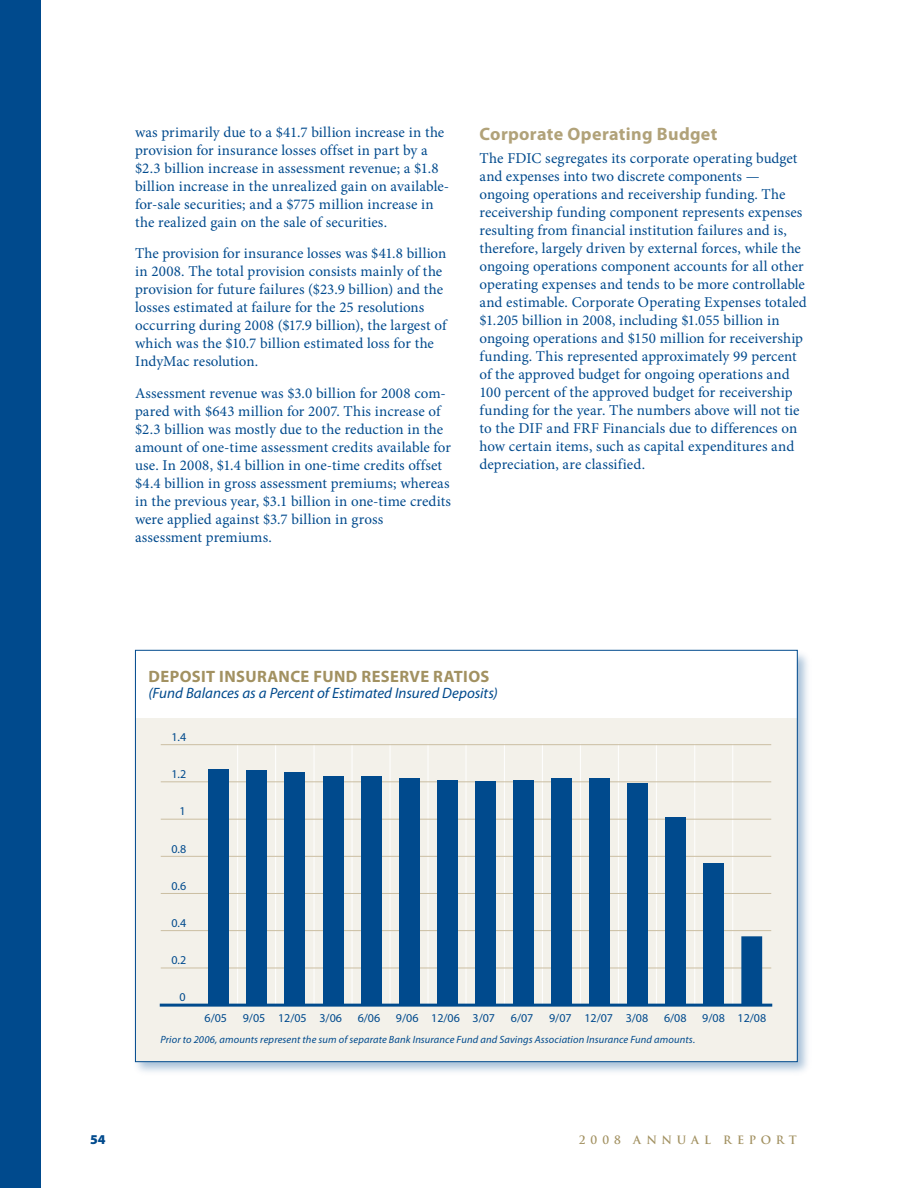
<style>
.page{position:relative;width:905px;height:1188px;background:#fff}
.page>*{position:absolute;margin:0;border:0;box-sizing:border-box;transform-origin:0 0}
.t1{font:700 18px "Myriad Pro";letter-spacing:.02em;color:#b1a279}
.t2{font:700 16.5px "Myriad Pro";letter-spacing:.025em;color:#a29161}
.t3{font:15px/18px "Minion Pro";letter-spacing:.005em;color:#004a8d}
.t4{font:italic 15px "Myriad Pro";color:#004a8d}
.t5{font:900 13.5px "Myriad Pro";color:#004a8d}
.t6{font:12px "Myriad Pro";color:#004a8d}
.t7{font:700 11.25px "Trajan Pro";letter-spacing:.435em;color:#a29161}
.t8{font:italic 10.5px "Myriad Pro";letter-spacing:.01em;color:#004a8d}
</style>
<div class="page">
<div style="left:0;top:0;width:40px;height:1188px;background:#004a8d"></div>
<div style="left:131px;top:648px;width:681px;height:428px;background:#004a8d;opacity:.35"></div>
<div style="left:135px;top:690px;width:661px;height:372px;background:#f3f1ea"></div>
<hr style="left:237px;top:744px;width:1px;height:260px;background:#fff">
<hr style="left:275px;top:744px;width:1px;height:260px;background:#fff">
<hr style="left:313px;top:744px;width:1px;height:260px;background:#fff">
<hr style="left:351px;top:744px;width:1px;height:260px;background:#fff">
<hr style="left:389px;top:744px;width:1px;height:260px;background:#fff">
<hr style="left:427px;top:744px;width:1px;height:260px;background:#fff">
<hr style="left:465px;top:744px;width:1px;height:260px;background:#fff">
<hr style="left:504px;top:744px;width:1px;height:260px;background:#fff">
<hr style="left:542px;top:744px;width:1px;height:260px;background:#fff">
<hr style="left:580px;top:744px;width:1px;height:260px;background:#fff">
<hr style="left:618px;top:744px;width:1px;height:260px;background:#fff">
<hr style="left:656px;top:744px;width:1px;height:260px;background:#fff">
<hr style="left:694px;top:744px;width:1px;height:260px;background:#fff">
<hr style="left:732px;top:744px;width:1px;height:260px;background:#fff">
<hr style="left:161px;top:968px;width:609px;height:1px;background:#cbbea2">
<hr style="left:161px;top:930px;width:609px;height:1px;background:#cbbea2">
<hr style="left:161px;top:893px;width:609px;height:1px;background:#cbbea2">
<hr style="left:161px;top:856px;width:609px;height:1px;background:#cbbea2">
<hr style="left:161px;top:819px;width:609px;height:1px;background:#cbbea2">
<hr style="left:161px;top:781px;width:609px;height:1px;background:#cbbea2">
<hr style="left:161px;top:744px;width:609px;height:1px;background:#cbbea2">
<hr style="left:161px;top:1004px;width:609px;height:3px;background:#004a8d">
<div style="left:208px;top:769px;width:21px;height:236px;background:#004a8d"></div>
<div style="left:246px;top:771px;width:21px;height:234px;background:#004a8d"></div>
<div style="left:284px;top:773px;width:21px;height:232px;background:#004a8d"></div>
<div style="left:322px;top:776px;width:21px;height:229px;background:#004a8d"></div>
<div style="left:360px;top:776px;width:21px;height:229px;background:#004a8d"></div>
<div style="left:398px;top:778px;width:21px;height:227px;background:#004a8d"></div>
<div style="left:436px;top:780px;width:21px;height:225px;background:#004a8d"></div>
<div style="left:475px;top:782px;width:20px;height:223px;background:#004a8d"></div>
<div style="left:513px;top:780px;width:21px;height:225px;background:#004a8d"></div>
<div style="left:551px;top:778px;width:20px;height:227px;background:#004a8d"></div>
<div style="left:589px;top:778px;width:20px;height:227px;background:#004a8d"></div>
<div style="left:627px;top:784px;width:20px;height:221px;background:#004a8d"></div>
<div style="left:665px;top:817px;width:21px;height:188px;background:#004a8d"></div>
<div style="left:703px;top:864px;width:21px;height:141px;background:#004a8d"></div>
<div style="left:741px;top:936px;width:21px;height:69px;background:#004a8d"></div>
<div style="left:135px;top:650px;width:661px;height:67px;background:#fff"></div>
<p class="t3" style="left:135px;top:123px;width:315px">was primarily due to a $41.7 billion increase in the provision for insurance losses offset in part by a $2.3 billion increase in assessment revenue; a $1.8 billion increase in the unrealized gain on available&shy;for-sale securities; and a $775 million increase in the realized gain on the sale of securities.</p>
<p class="t3" style="left:135px;top:245px;width:313px">The provision for insurance losses was $41.8 billion in 2008. The total provision consists mainly of the provision for future failures ($23.9 billion) and the losses estimated at failure for the 25 resolutions occurring during 2008 ($17.9 billion), the largest of which was the $10.7 billion estimated loss for the IndyMac resolution.</p>
<p class="t3" style="left:135px;top:384px;width:317px">Assessment revenue was $3.0 billion for 2008 com&shy;pared with $643 million for 2007. This increase of $2.3 billion was mostly due to the reduction in the amount of one-time assessment credits available for use. In 2008, $1.4 billion in one-time credits offset $4.4 billion in gross assessment premiums; whereas in the previous year, $3.1 billion in one-time credits were applied against $3.7 billion in gross assessment premiums.</p>
<p class="t1" style="left:479px;top:122px;width:239px">CORPORATE OPERATING BUDGET</p>
<p class="t3" style="left:479px;top:149px;width:329px">The FDIC segregates its corporate operating budget and expenses into two discrete components — ongoing operations and receivership funding. The receivership funding component represents expenses resulting from financial institution failures and is, therefore, largely driven by external forces, while the ongoing operations component accounts for all other operating expenses and tends to be more controllable and estimable. Corporate Operating Expenses totaled $1.205 billion in 2008, including $1.055 billion in ongoing operations and $150 million for receivership funding. This represented approximately 99 percent of the approved budget for ongoing operations and 100 percent of the approved budget for receivership funding for the year. The numbers above will not tie to the DIF and FRF Financials due to differences on how certain items, such as capital expenditures and depreciation, are classified.</p>
<p class="t2" style="left:148px;top:666px;width:342px">DEPOSIT INSURANCE FUNDRESERVE RATIOS</p>
<p class="t4" style="left:148px;top:683px;width:350px">(Fund Balances as a Percent of Estimated Insured Deposits)</p>
<p class="t6" style="left:171px;top:730px;width:16px">1.4</p>
<p class="t6" style="left:171px;top:767px;width:16px">1.2</p>
<p class="t6" style="left:179px;top:804px;width:8px">1</p>
<p class="t6" style="left:171px;top:841px;width:16px">0.8</p>
<p class="t6" style="left:171px;top:878px;width:16px">0.6</p>
<p class="t6" style="left:171px;top:916px;width:16px">0.4</p>
<p class="t6" style="left:171px;top:953px;width:16px">0.2</p>
<p class="t6" style="left:179px;top:990px;width:8px">0</p>
<p class="t6" style="left:204px;top:1010px;width:24px">6/05</p>
<p class="t6" style="left:243px;top:1010px;width:101px">9/05 12/05 3/06</p>
<p class="t6" style="left:357px;top:1010px;width:24px">6/06</p>
<p class="t6" style="left:396px;top:1010px;width:101px">9/06 12/06 3/07</p>
<p class="t6" style="left:511px;top:1010px;width:24px">6/07</p>
<p class="t6" style="left:549px;top:1010px;width:101px">9/07 12/07 3/08</p>
<p class="t6" style="left:664px;top:1010px;width:24px">6/08</p>
<p class="t6" style="left:702px;top:1010px;width:65px">9/08 12/08</p>
<p class="t8" style="left:160px;top:1033px;width:536px">Prior to 2006, amounts represent the sum of separate Bank Insurance Fund and Savings Association Insurance Fund amounts.</p>
<p class="t5" style="left:90px;top:1131px;width:17px">54</p>
<p class="t7" style="left:579px;top:1133px;width:219px">2008 ANNUAL REPORT</p>
</div>
